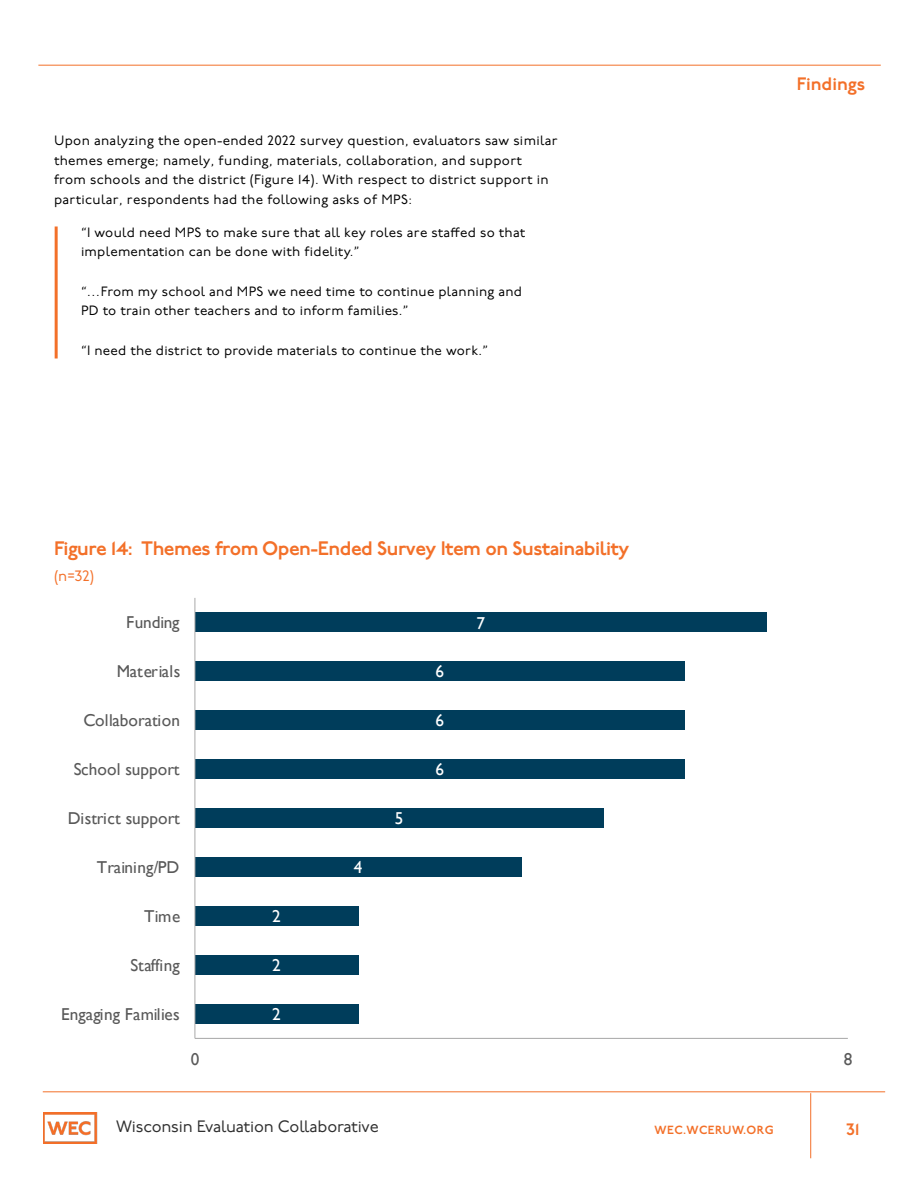
<style>
.page{position:relative;width:918px;height:1188px;background:#fff}
.page>*{position:absolute;margin:0;border:0;box-sizing:border-box;transform-origin:0 0}
.t1{font:600 19.5px "P22 Underground";letter-spacing:-.025em;color:#f37029}
.t2{font:600 18px "P22 Underground";color:#f37029}
.t3{font:17.25px "Gill Sans";color:#595959}
.t4{font:17.25px "Gill Sans";color:#fff}
.t5{font:16.5px "P22 Underground";letter-spacing:-.01em;color:#303030}
.t6{font:600 16.5px "P22 Underground";color:#f37029}
.t7{font:15px "P22 Underground";color:#f37029}
.t8{font:13.5px/19.5px "P22 Underground";letter-spacing:.02em;color:#000}
.t9{font:600 11.85px "P22 Underground";letter-spacing:.04em;color:#f37029}
</style>
<div class="page">
<hr style="left:43px;top:1091px;width:842px;height:1px;background:#f37029">
<hr style="left:810px;top:1093px;width:1px;height:65px;background:#f37029">
<img style="left:43px;top:1112px;width:54px;height:31px">
<hr style="left:38px;top:65px;width:843px;height:1px;background:#f37029">
<hr style="left:55px;top:226px;width:3px;height:132px;background:#f37029">
<div style="left:195px;top:1004px;width:163px;height:19px;background:#003d5b"></div>
<div style="left:195px;top:955px;width:163px;height:19px;background:#003d5b"></div>
<div style="left:195px;top:906px;width:163px;height:19px;background:#003d5b"></div>
<div style="left:195px;top:857px;width:326px;height:20px;background:#003d5b"></div>
<div style="left:195px;top:808px;width:408px;height:20px;background:#003d5b"></div>
<div style="left:195px;top:759px;width:490px;height:20px;background:#003d5b"></div>
<div style="left:195px;top:710px;width:490px;height:20px;background:#003d5b"></div>
<div style="left:195px;top:661px;width:490px;height:20px;background:#003d5b"></div>
<div style="left:195px;top:612px;width:572px;height:20px;background:#003d5b"></div>
<hr style="left:195px;top:1038px;width:653px;height:1px;background:#a6a6a6">
<hr style="left:195px;top:598px;width:1px;height:440px;background:#a9a9a9">
<p class="t8" style="left:54px;top:131px;width:505px">Upon analyzing the open-ended 2022 survey question, evaluators saw similar themes emerge; namely, funding, materials, collaboration, and support<br>from schools and the district (Figure 14). With respect to district support in particular, respondents had the following asks of MPS:</p>
<p class="t8" style="left:81px;top:223px;width:446px">“I would need MPS to make sure that all key roles are staffed so that implementation can be done with fidelity.”</p>
<p class="t8" style="left:81px;top:282px;width:443px">“…From my school and MPS we need time to continue planning and<br>PD to train other teachers and to inform families.”</p>
<p class="t8" style="left:81px;top:341px;width:409px">“I need the district to provide materials to continue the work.”</p>
<h1 class="t1" style="left:54px;top:537px;width:577px">Figure 14: Themes from Open-Ended Survey Item on Sustainability</h1>
<p class="t7" style="left:54px;top:567px;width:42px">(n=32)</p>
<p class="t3" style="left:126px;top:612px;width:55px">Funding</p>
<p class="t4" style="left:476px;top:613px;width:10px">7</p>
<p class="t3" style="left:117px;top:661px;width:65px">Materials</p>
<p class="t4" style="left:436px;top:661px;width:10px">6</p>
<p class="t3" style="left:83px;top:710px;width:98px">Collaboration</p>
<p class="t4" style="left:436px;top:710px;width:10px">6</p>
<p class="t3" style="left:74px;top:759px;width:107px">School support</p>
<p class="t4" style="left:436px;top:759px;width:10px">6</p>
<p class="t3" style="left:68px;top:808px;width:114px">District support</p>
<p class="t4" style="left:395px;top:808px;width:10px">5</p>
<p class="t3" style="left:97px;top:857px;width:84px">Training/PD</p>
<p class="t4" style="left:354px;top:857px;width:10px">4</p>
<p class="t3" style="left:144px;top:906px;width:38px">Time</p>
<p class="t4" style="left:272px;top:906px;width:10px">2</p>
<p class="t3" style="left:131px;top:955px;width:51px">Staffing</p>
<p class="t4" style="left:272px;top:955px;width:10px">2</p>
<p class="t3" style="left:61px;top:1004px;width:120px">Engaging Families</p>
<p class="t4" style="left:272px;top:1004px;width:10px">2</p>
<h2 class="t2" style="left:797px;top:74px;width:70px">Findings</h2>
<p class="t3" style="left:191px;top:1049px;width:10px">0</p>
<p class="t3" style="left:844px;top:1049px;width:10px">8</p>
<p class="t5" style="left:116px;top:1118px;width:264px">Wisconsin Evaluation Collaborative</p>
<p class="t9" style="left:655px;top:1123px;width:120px">WEC.WCERUW.ORG</p>
<p class="t6" style="left:846px;top:1120px;width:14px">31</p>
</div>
